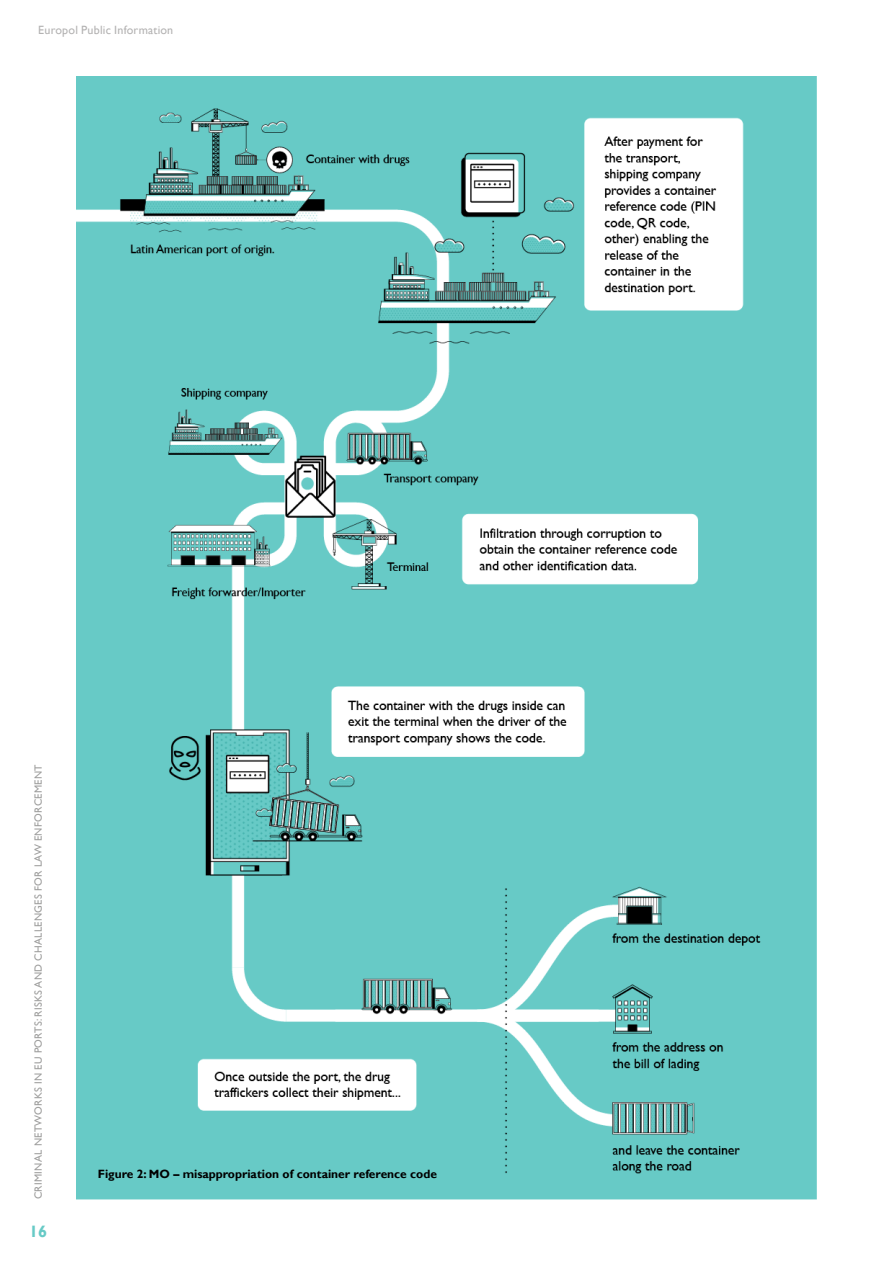
<style>
.page{position:relative;width:893px;height:1263px;background:#fff}
.page>*{position:absolute;margin:0;border:0;box-sizing:border-box;transform-origin:0 0}
.t1{font:700 16.5px "Gill Sans";color:#67cac6}
.t2{font:700 12px "Gill Sans";color:#000}
.t3{font:12px "Gill Sans";letter-spacing:.015em;color:#b3b2b2}
.t4{font:10.5px "Gill Sans";letter-spacing:.025em;color:#9d9d9c}
</style>
<div class="page">
<img style="left:77px;top:77px;width:739px;height:1122px">
<p class="t3" style="left:38px;top:23px;width:137px">Europol Public Information</p>
<p class="t4" style="left:32px;top:1199px;width:436px;rotate:-90deg">CRIMINAL NETWORKS IN EU PORTS: RISKS AND CHALLENGES FOR LAW ENFORCEMENT</p>
<h1 class="t1" style="left:29px;top:1221px;width:20px">16</h1>
<p class="t2" style="left:98px;top:1167px;width:341px">Figure 2: MO – misappropriation of container reference code</p>
</div>
